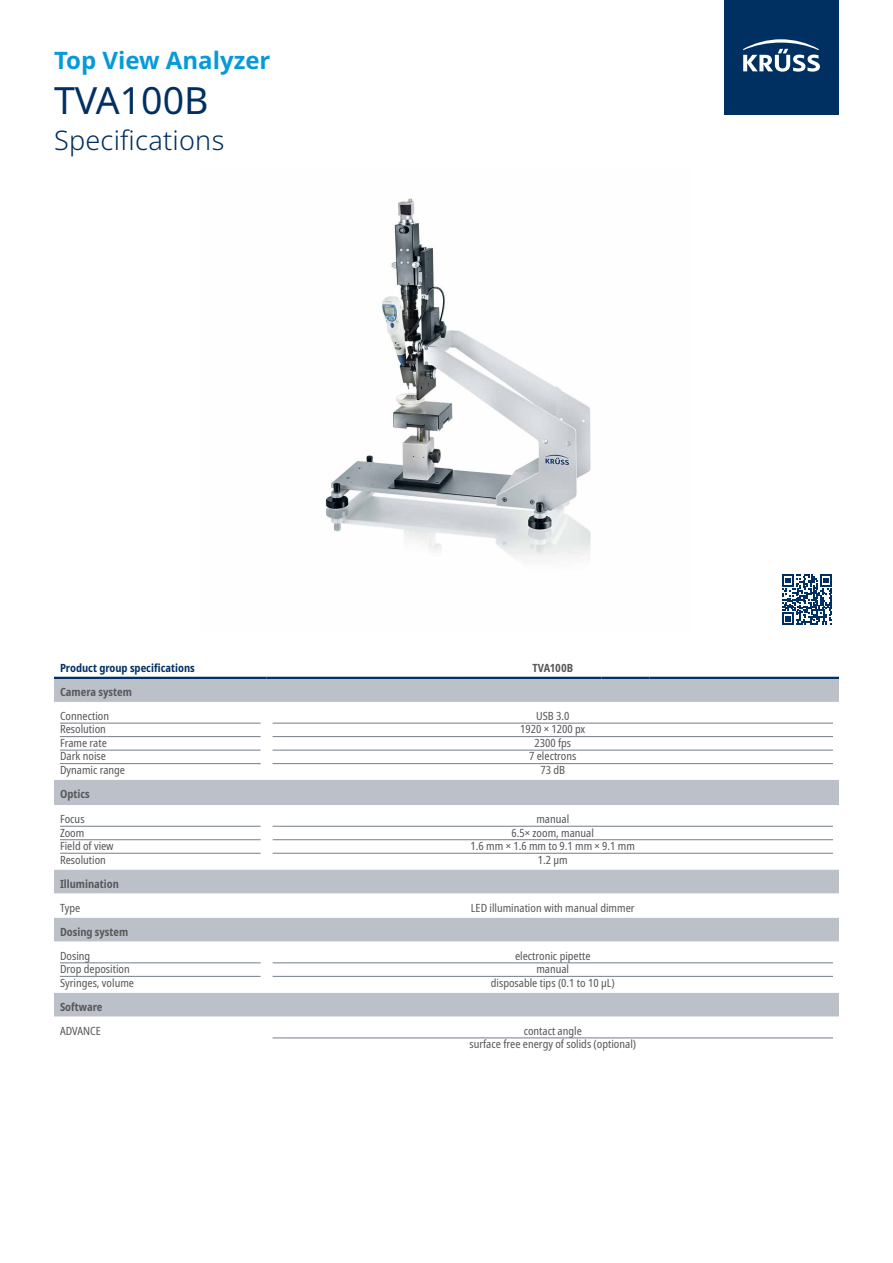
<style>
.page{position:relative;width:893px;height:1263px;background:#fff}
.page>*{position:absolute;margin:0;border:0;box-sizing:border-box;transform-origin:0 0}
.t1{font:37.5px "Noto Sans";color:#003062}
.t2{font:300 27px "Noto Sans";letter-spacing:.01em;color:#003062}
.t3{font:700 24px "Noto Sans";color:#069ad9}
.t4{font:condensed 11.25px/13.5px "Noto Sans";color:#57585a;text-align:center}
.t5{font:700 condensed 11.25px "Noto Sans";color:#57585a}
.t6{font:700 condensed 11.25px "Noto Sans";color:#003062}
</style>
<div class="page">
<div style="left:724px;top:0;width:115px;height:114px;background:#003062"></div>
<svg style="left:743px;top:39px;width:77px;height:33px"></svg>
<img style="left:325px;top:198px;width:266px;height:361px">
<svg style="left:54px;top:679px;width:785px;height:126px"></svg>
<svg style="left:54px;top:825px;width:785px;height:214px"></svg>
<hr style="left:54px;top:677px;width:213px;height:2px;background:#003062">
<hr style="left:267px;top:677px;width:191px;height:2px;background:#003062">
<hr style="left:458px;top:677px;width:143px;height:2px;background:#003062">
<hr style="left:601px;top:677px;width:48px;height:2px;background:#003062">
<hr style="left:649px;top:677px;width:190px;height:2px;background:#003062">
<hr style="left:60px;top:723px;width:201px;height:1px;background:#747d8a">
<hr style="left:60px;top:736px;width:201px;height:1px;background:#747d8a">
<hr style="left:60px;top:750px;width:201px;height:1px;background:#747d8a">
<hr style="left:60px;top:763px;width:201px;height:1px;background:#747d8a">
<hr style="left:273px;top:723px;width:560px;height:1px;background:#747d8a">
<hr style="left:273px;top:736px;width:560px;height:1px;background:#747d8a">
<hr style="left:273px;top:750px;width:560px;height:1px;background:#747d8a">
<hr style="left:273px;top:763px;width:560px;height:1px;background:#747d8a">
<hr style="left:60px;top:826px;width:201px;height:1px;background:#747d8a">
<hr style="left:60px;top:839px;width:201px;height:1px;background:#747d8a">
<hr style="left:60px;top:853px;width:201px;height:1px;background:#747d8a">
<hr style="left:273px;top:826px;width:560px;height:1px;background:#747d8a">
<hr style="left:273px;top:839px;width:560px;height:1px;background:#747d8a">
<hr style="left:273px;top:853px;width:560px;height:1px;background:#747d8a">
<hr style="left:60px;top:962px;width:201px;height:1px;background:#747d8a">
<hr style="left:60px;top:976px;width:201px;height:1px;background:#747d8a">
<hr style="left:273px;top:962px;width:560px;height:1px;background:#747d8a">
<hr style="left:273px;top:976px;width:560px;height:1px;background:#747d8a">
<hr style="left:273px;top:1038px;width:560px;height:1px;background:#747d8a">
<svg style="left:782px;top:575px;width:50px;height:50px"></svg>
<h3 class="t3" style="left:54px;top:47px;width:218px">Top View Analyzer</h3>
<h1 class="t1" style="left:54px;top:79px;width:156px">TVA100B</h1>
<h2 class="t2" style="left:54px;top:125px;width:172px">Specifications</h2>
<p class="t6" style="left:60px;top:660px;width:136px">Product group specifications</p>
<p class="t5" style="left:532px;top:660px;width:42px">TVA100B</p>
<p class="t5" style="left:60px;top:684px;width:73px">Camera system</p>
<p class="t4" style="left:60px;top:709px;width:67px;text-align:left">Connection<br>Resolution<br>Frame rate<br>Dark noise<br>Dynamic range</p>
<p class="t4" style="left:520px;top:709px;width:67px">USB 3.0<br>1920 × 1200 px<br>2300 fps<br>7 electrons<br>73 dB</p>
<p class="t5" style="left:60px;top:786px;width:31px">Optics</p>
<p class="t4" style="left:60px;top:812px;width:55px;text-align:left">Focus<br>Zoom<br>Field of view<br>Resolution</p>
<p class="t4" style="left:471px;top:812px;width:166px">manual<br>6.5× zoom, manual<br>1.6 mm × 1.6 mm to 9.1 mm × 9.1 mm<br>1.2 µm</p>
<p class="t5" style="left:60px;top:875px;width:60px">Illumination</p>
<p class="t4" style="left:60px;top:901px;width:22px">Type</p>
<p class="t4" style="left:471px;top:901px;width:165px">LED illumination with manual dimmer</p>
<p class="t5" style="left:60px;top:923px;width:70px">Dosing system</p>
<p class="t4" style="left:60px;top:949px;width:76px;text-align:left">Dosing<br>Drop deposition<br>Syringes, volume</p>
<p class="t4" style="left:491px;top:949px;width:125px">electronic pipette<br>manual<br>disposable tips (0.1 to 10 µL)</p>
<p class="t5" style="left:60px;top:998px;width:44px">Software</p>
<p class="t4" style="left:60px;top:1024px;width:42px">ADVANCE</p>
<p class="t4" style="left:469px;top:1024px;width:168px">contact angle<br>surface free energy of solids (optional)</p>
</div>
